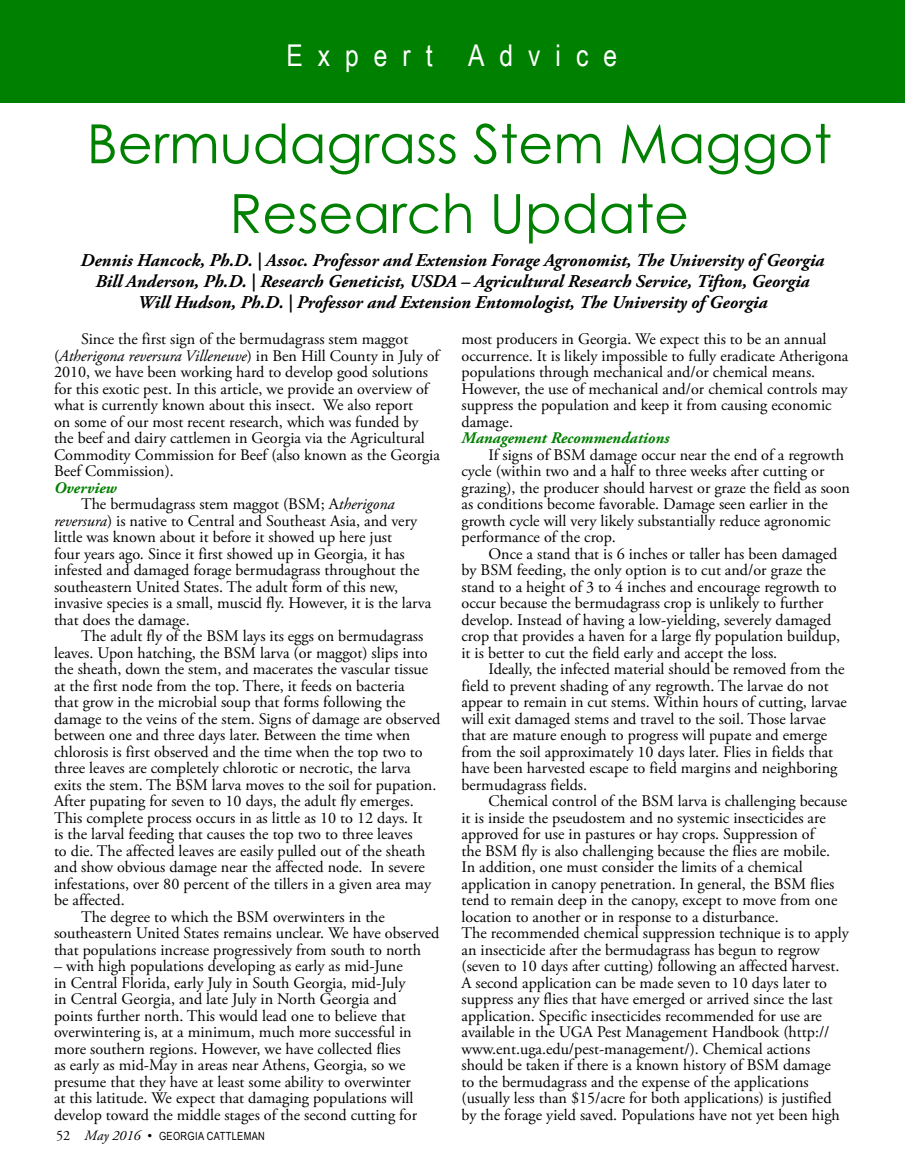
<style>
.page{position:relative;width:905px;height:1175px;background:#fff}
.page>*{position:absolute;margin:0;border:0;box-sizing:border-box;transform-origin:0 0}
.t1{font:54px/69.8px "Century Gothic";color:#008001;text-align:center}
.t2{font:30px "Arial Narrow";letter-spacing:.5em;color:#fff}
.t3{font:italic 700 18px/21px "Adobe Garamond Pro";color:#000;text-align:center}
.t4{font:16.2px/16.5px "Adobe Garamond Pro";color:#000}
.t5{font:italic 700 16.2px "Adobe Garamond Pro";color:#008001}
.t6{font:11.25px "Arial Narrow";letter-spacing:.03em;color:#000}
.s1{font-style:italic}
.s2{font-family:"Adobe Garamond Pro";font-size:14.25px}
.s3{font-family:"Adobe Garamond Pro";font-style:italic;font-size:14.25px}
.s4{font-family:"Garamond";font-size:13.5px}
</style>
<div class="page">
<div style="left:0;top:0;width:904px;height:102px;background:#008001"></div>
<h2 class="t2" style="left:286px;top:34px;width:332px">Expert Advice</h2>
<h1 class="t1" style="left:87px;top:108px;width:746px">Bermudagrass Stem Maggot<br>Research Update</h1>
<p class="t3" style="left:81px;top:250px;width:745px">Dennis Hancock, Ph.D. | Assoc. Professor and Extension Forage Agronomist, The University of Georgia<br>Bill Anderson, Ph.D. | Research Geneticist, USDA – Agricultural Research Service, Tifton, Georgia<br>Will Hudson, Ph.D. | Professor and Extension Entomologist, The University of Georgia</p>
<p class="t4" style="left:54px;top:331px;width:387px;text-indent:27px">Since the first sign of the bermudagrass stem maggot (<span class="s1">Atherigona reversura Villeneuve</span>) in Ben Hill County in July of 2010, we have been working hard to develop good solutions for this exotic pest. In this article, we provide an overview of what is currently known about this insect. We also report<br>on some of our most recent research, which was funded by the beef and dairy cattlemen in Georgia via the Agricultural Commodity Commission for Beef (also known as the Georgia Beef Commission).</p>
<p class="t5" style="left:54px;top:478px;width:64px">Overview</p>
<p class="t4" style="left:81px;top:496px;width:315px">The bermudagrass stem maggot (BSM; A<span class="s1">therigona</span></p>
<p class="t4" style="left:54px;top:513px;width:365px"><span class="s1">reversura</span>) is native to Central and Southeast Asia, and very</p>
<p class="t4" style="left:54px;top:529px;width:339px">little was known about it before it showed up here just</p>
<p class="t4" style="left:54px;top:546px;width:352px">four years ago. Since it first showed up in Georgia, it has</p>
<p class="t4" style="left:54px;top:562px;width:367px">infested and damaged forage bermudagrass throughout the</p>
<p class="t4" style="left:54px;top:579px;width:345px">southeastern United States. The adult form of this new,</p>
<p class="t4" style="left:54px;top:595px;width:379px">invasive species is a small, muscid fly. However, it is the larva</p>
<p class="t4" style="left:54px;top:612px;width:137px">that does the damage.</p>
<p class="t4" style="left:81px;top:628px;width:344px">The adult fly of the BSM lays its eggs on bermudagrass</p>
<p class="t4" style="left:54px;top:645px;width:375px">leaves. Upon hatching, the BSM larva (or maggot) slips into</p>
<p class="t4" style="left:54px;top:661px;width:376px">the sheath, down the stem, and macerates the vascular tissue</p>
<p class="t4" style="left:54px;top:678px;width:352px">at the first node from the top. There, it feeds on bacteria</p>
<p class="t4" style="left:54px;top:694px;width:353px">that grow in the microbial soup that forms following the</p>
<p class="t4" style="left:54px;top:711px;width:388px">damage to the veins of the stem. Signs of damage are observed</p>
<p class="t4" style="left:54px;top:727px;width:358px">between one and three days later. Between the time when</p>
<p class="t4" style="left:54px;top:744px;width:370px">chlorosis is first observed and the time when the top two to</p>
<p class="t4" style="left:54px;top:760px;width:358px">three leaves are completely chlorotic or necrotic, the larva</p>
<p class="t4" style="left:54px;top:777px;width:384px">exits the stem. The BSM larva moves to the soil for pupation.</p>
<p class="t4" style="left:54px;top:793px;width:361px">After pupating for seven to 10 days, the adult fly emerges.</p>
<p class="t4" style="left:54px;top:810px;width:370px">This complete process occurs in as little as 10 to 12 days. It</p>
<p class="t4" style="left:54px;top:826px;width:360px">is the larval feeding that causes the top two to three leaves</p>
<p class="t4" style="left:54px;top:843px;width:373px">to die. The affected leaves are easily pulled out of the sheath</p>
<p class="t4" style="left:54px;top:859px;width:372px">and show obvious damage near the affected node. In severe</p>
<p class="t4" style="left:54px;top:876px;width:378px">infestations, over 80 percent of the tillers in a given area may</p>
<p class="t4" style="left:54px;top:892px;width:72px">be affected.</p>
<p class="t4" style="left:81px;top:909px;width:305px">The degree to which the BSM overwinters in the</p>
<p class="t4" style="left:54px;top:925px;width:387px">southeastern United States remains unclear. We have observed</p>
<p class="t4" style="left:54px;top:942px;width:368px">that populations increase progressively from south to north</p>
<p class="t4" style="left:54px;top:958px;width:364px">– with high populations developing as early as mid-June in Central Florida, early July in South Georgia, mid-July in Central Georgia, and late July in North Georgia and points further north. This would lead one to believe that overwintering is, at a minimum, much more successful in more southern regions. However, we have collected flies<br>as early as mid-May in areas near Athens, Georgia, so we presume that they have at least some ability to overwinter at this latitude. We expect that damaging populations will develop toward the middle stages of the second cutting for</p>
<p class="t6" style="left:56px;top:1127px;width:210px"><span class="s2">52</span> <span class="s3">May 2016</span> <span class="s4">•</span> GEORGIA CATTLEMAN</p>
<p class="t4" style="left:461px;top:331px;width:388px">most producers in Georgia. We expect this to be an annual occurrence. It is likely impossible to fully eradicate Atherigona populations through mechanical and/or chemical means.<br>However, the use of mechanical and/or chemical controls may suppress the population and keep it from causing economic damage.</p>
<p class="t5" style="left:461px;top:428px;width:209px">Management Recommendations</p>
<p class="t4" style="left:461px;top:447px;width:390px;text-indent:27px">If signs of BSM damage occur near the end of a regrowth cycle (within two and a half to three weeks after cutting or grazing), the producer should harvest or graze the field as soon as conditions become favorable. Damage seen earlier in the growth cycle will very likely substantially reduce agronomic performance of the crop.</p>
<p class="t4" style="left:461px;top:546px;width:380px;text-indent:27px">Once a stand that is 6 inches or taller has been damaged by BSM feeding, the only option is to cut and/or graze the stand to a height of 3 to 4 inches and encourage regrowth to occur because the bermudagrass crop is unlikely to further develop. Instead of having a low-yielding, severely damaged crop that provides a haven for a large fly population buildup, it is better to cut the field early and accept the loss.</p>
<p class="t4" style="left:461px;top:661px;width:387px;text-indent:27px">Ideally, the infected material should be removed from the field to prevent shading of any regrowth. The larvae do not appear to remain in cut stems. Within hours of cutting, larvae will exit damaged stems and travel to the soil. Those larvae that are mature enough to progress will pupate and emerge from the soil approximately 10 days later. Flies in fields that have been harvested escape to field margins and neighboring bermudagrass fields.</p>
<p class="t4" style="left:461px;top:793px;width:389px;text-indent:27px">Chemical control of the BSM larva is challenging because it is inside the pseudostem and no systemic insecticides are approved for use in pastures or hay crops. Suppression of<br>the BSM fly is also challenging because the flies are mobile.<br>In addition, one must consider the limits of a chemical application in canopy penetration. In general, the BSM flies tend to remain deep in the canopy, except to move from one location to another or in response to a disturbance.<br>The recommended chemical suppression technique is to apply an insecticide after the bermudagrass has begun to regrow (seven to 10 days after cutting) following an affected harvest.<br>A second application can be made seven to 10 days later to suppress any flies that have emerged or arrived since the last application. Specific insecticides recommended for use are available in the UGA Pest Management Handbook (http:// www.ent.uga.edu/pest-management/). Chemical actions should be taken if there is a known history of BSM damage<br>to the bermudagrass and the expense of the applications (usually less than $15/acre for both applications) is justified by the forage yield saved. Populations have not yet been high</p>
</div>
